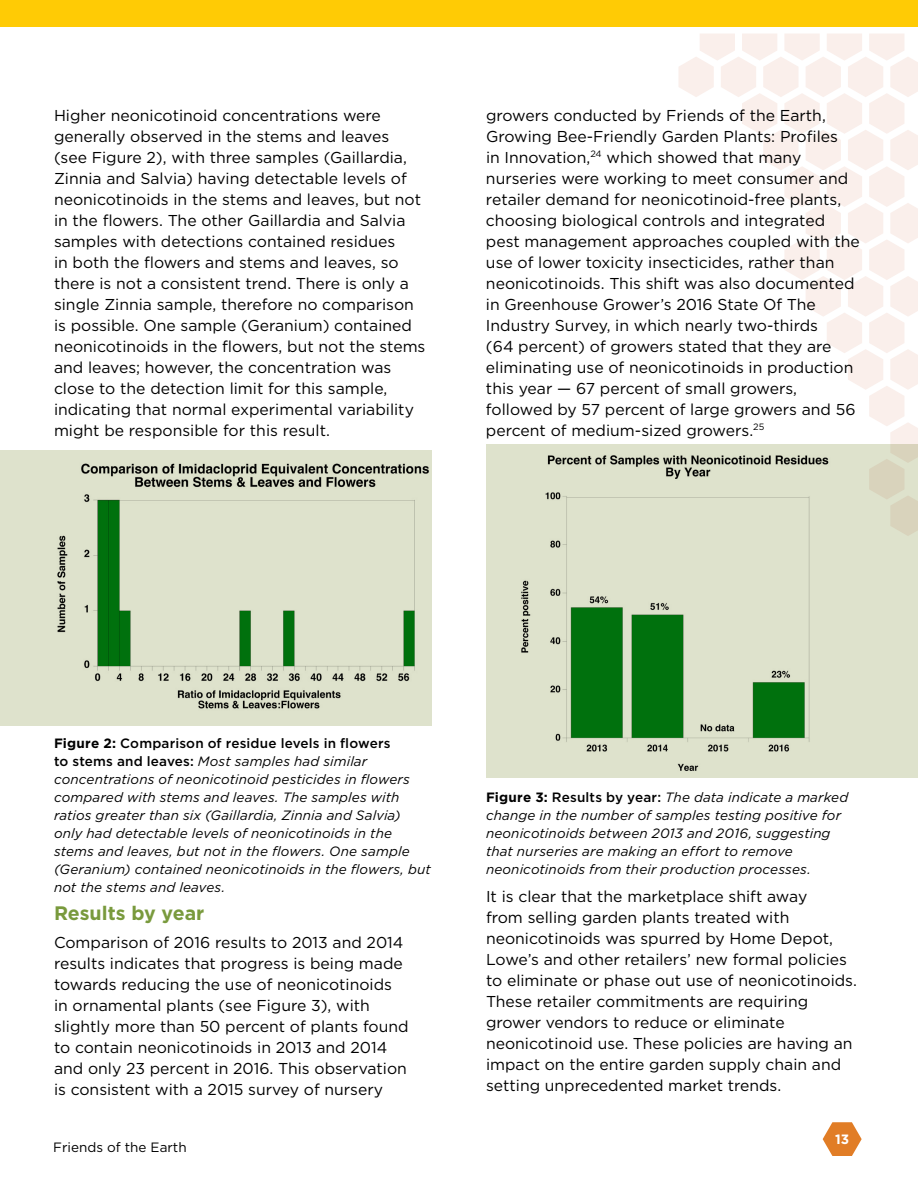
<style>
.page{position:relative;width:918px;height:1188px;background:#fff}
.page>*{position:absolute;margin:0;border:0;box-sizing:border-box;transform-origin:0 0}
.t1{font:700 19.5px "Gotham";color:#799a3d}
.t2{font:15.75px/21px "Gotham";color:#000}
.t3{font:italic 13.5px/18px "Gotham";letter-spacing:.01em;color:#000}
.t4{font:13.5px "Gotham";color:#000}
.t5{font:700 13.5px "Gotham";color:#fff}
.s1{font-weight:700;font-style:normal}
.s2{font-weight:500;font-style:normal}
</style>
<div class="page">
<svg style="left:823px;top:1122px;width:39px;height:34px"></svg>
<svg style="left:678px;top:34px;width:240px;height:410px"></svg>
<div style="left:0;top:0;width:918px;height:27px;background:#ffcb05"></div>
<div style="left:0;top:451px;width:432px;height:275px;background:#dee2cc"></div>
<div style="left:486px;top:444px;width:432px;height:334px;background:#dee2cc"></div>
<img style="left:57px;top:463px;width:372px;height:246px">
<img style="left:521px;top:455px;width:308px;height:316px">
<p class="t2" style="left:54px;top:104px;width:373px">Higher neonicotinoid concentrations were generally observed in the stems and leaves (see Figure 2), with three samples (Gaillardia, Zinnia and Salvia) having detectable levels of neonicotinoids in the stems and leaves, but not in the flowers. The other Gaillardia and Salvia samples with detections contained residues<br>in both the flowers and stems and leaves, so there is not a consistent trend. There is only a single Zinnia sample, therefore no comparison is possible. One sample (Geranium) contained neonicotinoids in the flowers, but not the stems and leaves; however, the concentration was close to the detection limit for this sample, indicating that normal experimental variability might be responsible for this result.</p>
<p class="t2" style="left:486px;top:104px;width:375px">growers conducted by Friends of the Earth, Growing Bee-Friendly Garden Plants: Profiles<br>in Innovation,<sup>24</sup> which showed that many nurseries were working to meet consumer and retailer demand for neonicotinoid-free plants, choosing biological controls and integrated pest management approaches coupled with the use of lower toxicity insecticides, rather than neonicotinoids. This shift was also documented in Greenhouse Grower’s 2016 State Of The Industry Survey, in which nearly two-thirds<br>(64 percent) of growers stated that they are eliminating use of neonicotinoids in production this year — 67 percent of small growers, followed by 57 percent of large growers and 56 percent of medium-sized growers.<sup>25</sup></p>
<p class="t3" style="left:54px;top:734px;width:378px"><span class="s1">Figure 2:</span> <span class="s2">Comparison of residue levels in flowers<br>to stems and leaves:</span> Most samples had similar concentrations of neonicotinoid pesticides in flowers compared with stems and leaves. The samples with ratios greater than six (Gaillardia, Zinnia and Salvia) only had detectable levels of neonicotinoids in the stems and leaves, but not in the flowers. One sample (Geranium) contained neonicotinoids in the flowers, but not the stems and leaves.</p>
<p class="t1" style="left:54px;top:901px;width:152px">Results by year</p>
<p class="t2" style="left:54px;top:932px;width:356px">Comparison of 2016 results to 2013 and 2014 results indicates that progress is being made towards reducing the use of neonicotinoids in ornamental plants (see Figure 3), with slightly more than 50 percent of plants found to contain neonicotinoids in 2013 and 2014 and only 23 percent in 2016. This observation is consistent with a 2015 survey of nursery</p>
<p class="t4" style="left:53px;top:1139px;width:135px">Friends of the Earth</p>
<p class="t3" style="left:486px;top:788px;width:364px"><span class="s1">Figure 3:</span> <span class="s2">Results by year:</span> The data indicate a marked change in the number of samples testing positive for neonicotinoids between 2013 and 2016, suggesting that nurseries are making an effort to remove neonicotinoids from their production processes.</p>
<p class="t2" style="left:486px;top:886px;width:373px">It is clear that the marketplace shift away<br>from selling garden plants treated with neonicotinoids was spurred by Home Depot, Lowe’s and other retailers’ new formal policies to eliminate or phase out use of neonicotinoids.<br>These retailer commitments are requiring grower vendors to reduce or eliminate neonicotinoid use. These policies are having an impact on the entire garden supply chain and setting unprecedented market trends.</p>
<p class="t5" style="left:835px;top:1131px;width:16px">13</p>
</div>
